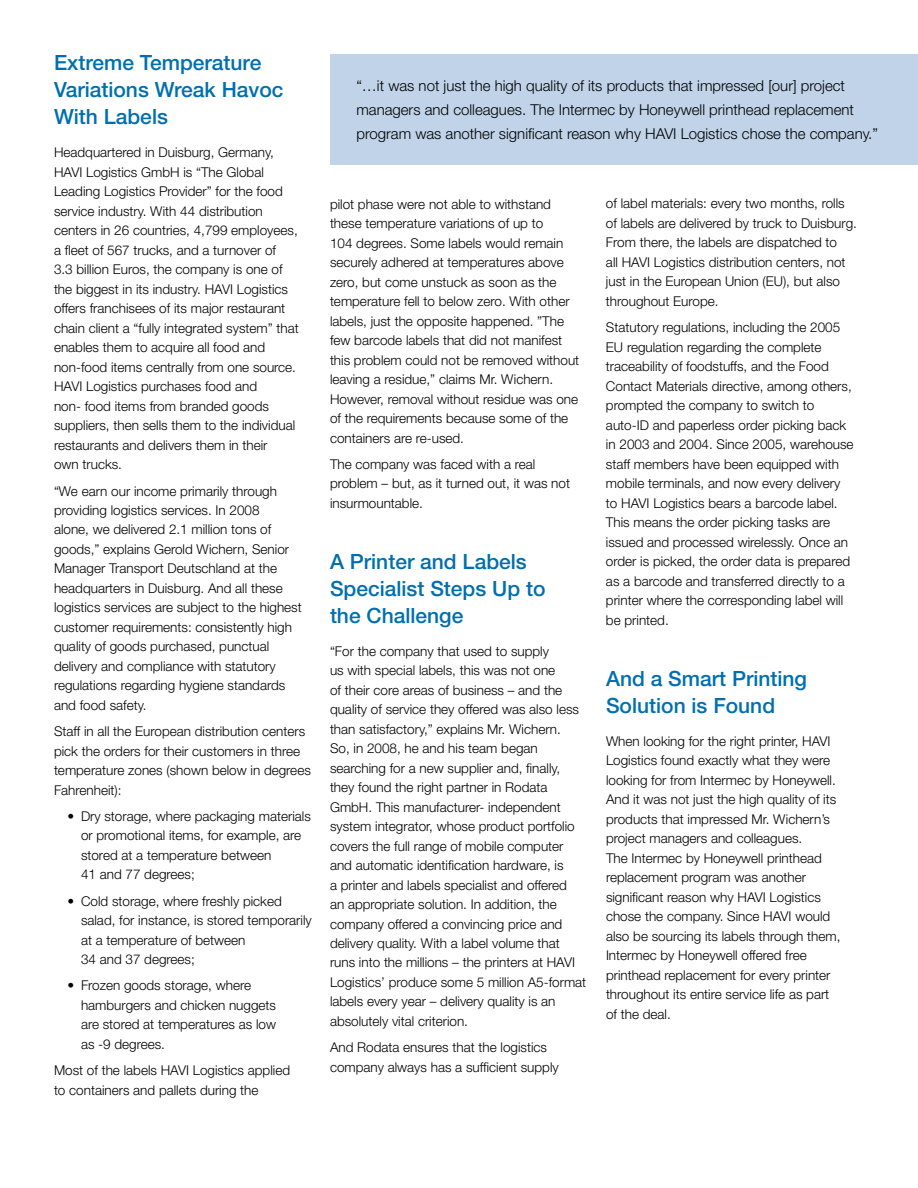
<style>
.page{position:relative;width:918px;height:1188px;background:#fff}
.page>*{position:absolute;margin:0;border:0;box-sizing:border-box;transform-origin:0 0}
.t1{font:500 21px/27px "Helvetica Neue";color:#006faf}
.t2{font:300 15px/24px "Helvetica Neue";color:#000}
.t3{font:300 13.5px/19.5px "Helvetica Neue";color:#000}
</style>
<div class="page">
<div style="left:330px;top:54px;width:588px;height:110px;background:#c0d3e9"></div>
<h1 class="t1" style="left:54px;top:49px;width:231px">Extreme Temperature<br>Variations Wreak Havoc<br>With Labels</h1>
<p class="t3" style="left:54px;top:143px;width:246px">Headquartered in Duisburg, Germany, HAVI Logistics GmbH is “The Global Leading Logistics Provider” for the food service industry. With 44 distribution centers in 26 countries, 4,799 employees, a fleet of 567 trucks, and a turnover of<br>3.3 billion Euros, the company is one of the biggest in its industry. HAVI Logistics offers franchisees of its major restaurant chain client a “fully integrated system” that enables them to acquire all food and non-food items centrally from one source.<br>HAVI Logistics purchases food and<br>non- food items from branded goods suppliers, then sells them to the individual restaurants and delivers them in their<br>own trucks.</p>
<p class="t3" style="left:54px;top:481px;width:249px">“We earn our income primarily through providing logistics services. In 2008<br>alone, we delivered 2.1 million tons of goods,” explains Gerold Wichern, Senior Manager Transport Deutschland at the headquarters in Duisburg. And all these logistics services are subject to the highest customer requirements: consistently high quality of goods purchased, punctual delivery and compliance with statutory regulations regarding hygiene standards and food safety.</p>
<p class="t3" style="left:54px;top:721px;width:258px">Staff in all the European distribution centers pick the orders for their customers in three temperature zones (shown below in degrees Fahrenheit):</p>
<p class="t3" style="left:81px;top:806px;width:231px;text-indent:-14px">• Dry storage, where packaging materials or promotional items, for example, are stored at a temperature between<br>41 and 77 degrees;</p>
<p class="t3" style="left:81px;top:891px;width:232px;text-indent:-14px">• Cold storage, where freshly picked salad, for instance, is stored temporarily at a temperature of between<br>34 and 37 degrees;</p>
<p class="t3" style="left:81px;top:976px;width:197px;text-indent:-14px">• Frozen goods storage, where hamburgers and chicken nuggets are stored at temperatures as low as -9 degrees.</p>
<p class="t3" style="left:54px;top:1060px;width:238px">Most of the labels HAVI Logistics applied to containers and pallets during the</p>
<p class="t2" style="left:356px;top:73px;width:523px">“…it was not just the high quality of its products that impressed [our] project managers and colleagues. The Intermec by Honeywell printhead replacement program was another significant reason why HAVI Logistics chose the company.”</p>
<p class="t3" style="left:330px;top:194px;width:251px">pilot phase were not able to withstand these temperature variations of up to<br>104 degrees. Some labels would remain securely adhered at temperatures above zero, but come unstuck as soon as the temperature fell to below zero. With other labels, just the opposite happened. ”The few barcode labels that did not manifest this problem could not be removed without leaving a residue,” claims Mr. Wichern.<br>However, removal without residue was one of the requirements because some of the containers are re-used.</p>
<p class="t3" style="left:330px;top:454px;width:242px">The company was faced with a real problem – but, as it turned out, it was not insurmountable.</p>
<h1 class="t1" style="left:330px;top:547px;width:217px">A Printer and Labels<br>Specialist Steps Up to the Challenge</h1>
<p class="t3" style="left:330px;top:641px;width:258px">“For the company that used to supply<br>us with special labels, this was not one<br>of their core areas of business – and the quality of service they offered was also less than satisfactory,” explains Mr. Wichern.<br>So, in 2008, he and his team began searching for a new supplier and, finally, they found the right partner in Rodata GmbH. This manufacturer- independent system integrator, whose product portfolio covers the full range of mobile computer and automatic identification hardware, is<br>a printer and labels specialist and offered<br>an appropriate solution. In addition, the company offered a convincing price and delivery quality. With a label volume that runs into the millions – the printers at HAVI Logistics’ produce some 5 million A5-format labels every year – delivery quality is an absolutely vital criterion.</p>
<p class="t3" style="left:330px;top:1037px;width:230px">And Rodata ensures that the logistics company always has a sufficient supply</p>
<p class="t3" style="left:606px;top:194px;width:253px">of label materials: every two months, rolls of labels are delivered by truck to Duisburg.<br>From there, the labels are dispatched to<br>all HAVI Logistics distribution centers, not just in the European Union (EU), but also throughout Europe.</p>
<p class="t3" style="left:606px;top:317px;width:249px">Statutory regulations, including the 2005<br>EU regulation regarding the complete traceability of foodstuffs, and the Food Contact Materials directive, among others, prompted the company to switch to auto-ID and paperless order picking back in 2003 and 2004. Since 2005, warehouse staff members have been equipped with mobile terminals, and now every delivery to HAVI Logistics bears a barcode label.<br>This means the order picking tasks are issued and processed wirelessly. Once an order is picked, the order data is prepared as a barcode and transferred directly to a printer where the corresponding label will be printed.</p>
<h1 class="t1" style="left:606px;top:664px;width:203px">And a Smart Printing<br>Solution is Found</h1>
<p class="t3" style="left:606px;top:731px;width:236px">When looking for the right printer, HAVI Logistics found exactly what they were looking for from Intermec by Honeywell.<br>And it was not just the high quality of its products that impressed Mr. Wichern’s project managers and colleagues.<br>The Intermec by Honeywell printhead replacement program was another significant reason why HAVI Logistics chose the company. Since HAVI would also be sourcing its labels through them, Intermec by Honeywell offered free printhead replacement for every printer throughout its entire service life as part of the deal.</p>
</div>
